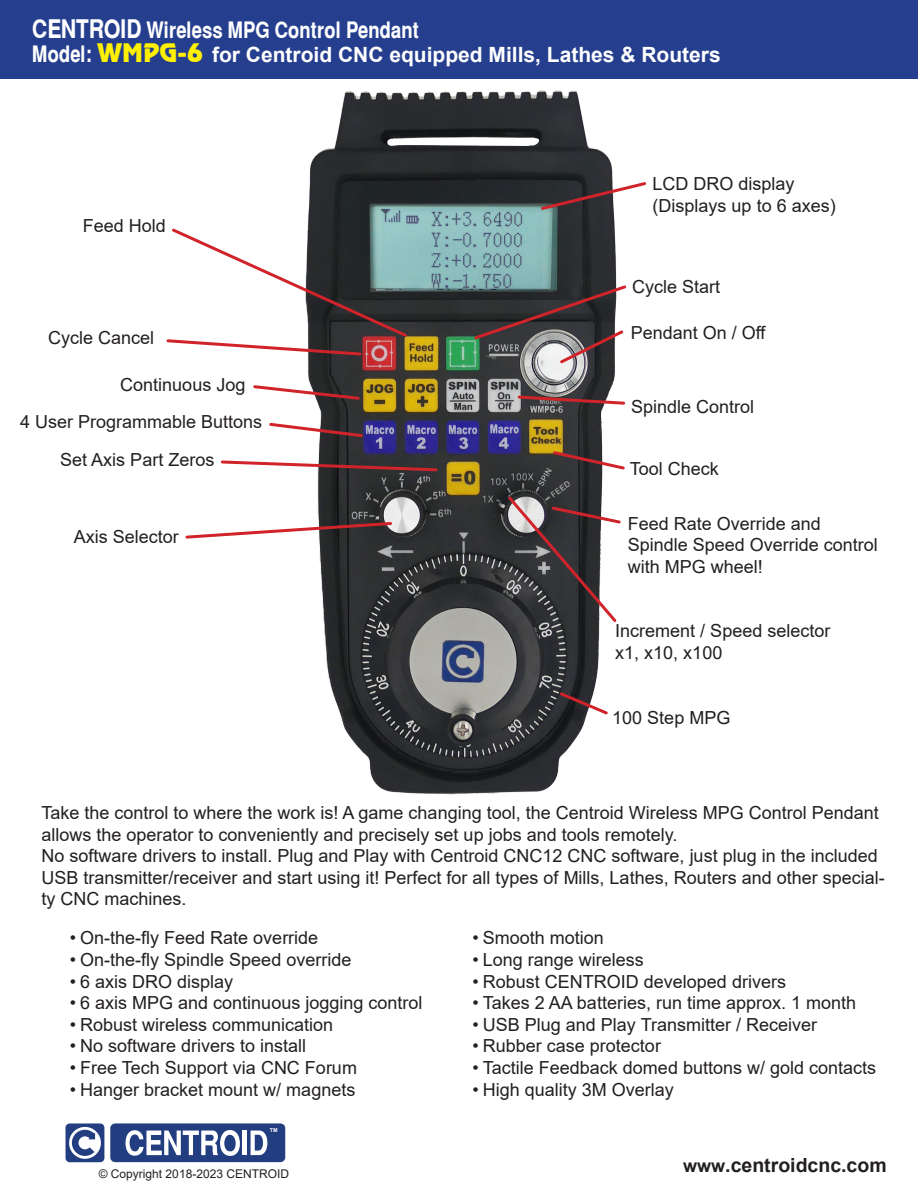
<style>
.page{position:relative;width:918px;height:1188px;background:#fff}
.page>*{position:absolute;margin:0;border:0;box-sizing:border-box;transform-origin:0 0}
.t1{font:700 22.5px "Switzerland Narrow";color:#fff}
.t2{font:700 21px "Arial";color:#fff}
.t3{font:700 19.5px "Arial";color:#231f20}
.t4{font:18px/21.6px "Arial";color:#231f20}
.Body_text{font:12px "Arial";color:#231f20}
.t5{font:700 5.4px "Arial";color:#fff}
.s1{font-size:25.5px}
.s2{font-family:"Switzerland Narrow";font-size:22.5px}
.s3{font-family:"Revue BT";font-weight:400;font-size:25.5px;color:#fff101}
.s4{font-size:18px}
</style>
<div class="page">
<img style="left:202px;top:78px;width:540px;height:717px">
<svg style="left:62px;top:1120px;width:227px;height:47px"></svg>
<svg style="left:66px;top:1123px;width:38px;height:39px"></svg>
<div style="left:110px;top:1123px;width:175px;height:39px;background:#223e80;border-radius:5px"></div>
<svg style="left:126px;top:1130px;width:114px;height:26px"></svg>
<div style="left:242px;top:1131px;width:5px;height:24px;background:#fff"></div>
<svg style="left:251px;top:1131px;width:16px;height:24px"></svg>
<div style="left:0;top:0;width:918px;height:78px;background:#253f8e"></div>
<svg style="left:551px;top:449px;width:76px;height:23px"></svg>
<svg style="left:505px;top:494px;width:118px;height:131px"></svg>
<svg style="left:166px;top:226px;width:243px;height:131px"></svg>
<svg style="left:251px;top:383px;width:111px;height:19px"></svg>
<svg style="left:267px;top:421px;width:98px;height:18px"></svg>
<svg style="left:185px;top:520px;width:209px;height:20px"></svg>
<svg style="left:516px;top:394px;width:111px;height:12px"></svg>
<svg style="left:472px;top:283px;width:157px;height:83px;background:#605c5d"></svg>
<svg style="left:219px;top:459px;width:220px;height:14px"></svg>
<svg style="left:557px;top:690px;width:53px;height:27px"></svg>
<svg style="left:539px;top:180px;width:109px;height:32px"></svg>
<p class="t1" style="left:32px;top:16px;width:388px"><span class="s1">CENTROID</span> Wireless MPG Control Pendant</p>
<p class="t2" style="left:32px;top:39px;width:690px"><span class="s2">Model:</span> <span class="s3">WMPG-6</span> for Centroid CNC equipped Mills, Lathes &amp; Routers</p>
<p class="t4" style="left:83px;top:215px;width:85px">Feed Hold</p>
<p class="t4" style="left:48px;top:326px;width:108px">Cycle Cancel</p>
<p class="t4" style="left:120px;top:373px;width:127px">Continuous Jog</p>
<p class="t4" style="left:20px;top:410px;width:244px">4 User Programmable Buttons</p>
<p class="t4" style="left:60px;top:449px;width:156px">Set Axis Part Zeros</p>
<p class="t4" style="left:74px;top:526px;width:107px">Axis Selector</p>
<p class="t4" style="left:653px;top:173px;width:185px">LCD DRO display (Displays up to 6 axes)</p>
<p class="t4" style="left:632px;top:276px;width:90px">Cycle Start</p>
<p class="t4" style="left:631px;top:322px;width:137px">Pendant On / Off</p>
<p class="t4" style="left:631px;top:396px;width:125px">Spindle Control</p>
<p class="t4" style="left:630px;top:458px;width:91px">Tool Check</p>
<p class="t4" style="left:628px;top:512px;width:252px">Feed Rate Override and<br>Spindle Speed Override control with MPG wheel!</p>
<p class="t4" style="left:615px;top:620px;width:217px">Increment / Speed selector x1, x10, x100</p>
<p class="t4" style="left:612px;top:707px;width:120px">100 Step MPG</p>
<p class="t4" style="left:41px;top:802px;width:845px">Take the control to where the work is! A game changing tool, the Centroid Wireless MPG Control Pendant allows the operator to conveniently and precisely set up jobs and tools remotely.<br>No software drivers to install. Plug and Play with Centroid CNC12 CNC software, just plug in the included USB transmitter/receiver and start using it! Perfect for all types of Mills, Lathes, Routers and other special&shy;ty CNC machines.</p>
<p class="t4" style="left:70px;top:927px;width:250px">• On-the-fly Feed Rate override</p>
<p class="t4" style="left:70px;top:949px;width:283px">• On-the-fly Spindle Speed override</p>
<p class="t4" style="left:70px;top:970px;width:165px">• 6 axis DRO display</p>
<p class="t4" style="left:70px;top:992px;width:354px">• 6 axis MPG and continuous jogging control</p>
<p class="t4" style="left:70px;top:1014px;width:265px">• Robust wireless communication</p>
<p class="t4" style="left:70px;top:1035px;width:238px">• No software drivers to install</p>
<p class="t4" style="left:70px;top:1057px;width:289px">• Free Tech Support via CNC Forum</p>
<p class="t4" style="left:70px;top:1078px;width:287px">• Hanger bracket mount w/ magnets</p>
<p class="t5" style="left:270px;top:1127px;width:9px">TM</p>
<p class="Body_text" style="left:99px;top:1166px;width:192px">© Copyright 2018-2023 CENTROID</p>
<p class="t4" style="left:472px;top:927px;width:133px">• Smooth motion</p>
<p class="t4" style="left:472px;top:949px;width:173px">• Long range wireless</p>
<p class="t4" style="left:472px;top:970px;width:315px">• Robust CENTROID developed drivers</p>
<p class="t4" style="left:472px;top:992px;width:385px">• Takes 2 AA batteries, run time approx. 1 month</p>
<p class="t4" style="left:472px;top:1014px;width:346px">• USB Plug and Play Transmitter / Receiver</p>
<p class="t4" style="left:472px;top:1035px;width:190px">• Rubber case protector</p>
<p class="t4" style="left:472px;top:1057px;width:405px">• Tactile Feedback domed buttons w/ gold contacts</p>
<p class="t4" style="left:472px;top:1078px;width:203px">• High quality 3M Overlay</p>
<p class="t3" style="left:683px;top:1151px;width:205px"><span class="s4">www</span>.centroidcnc.com</p>
</div>
